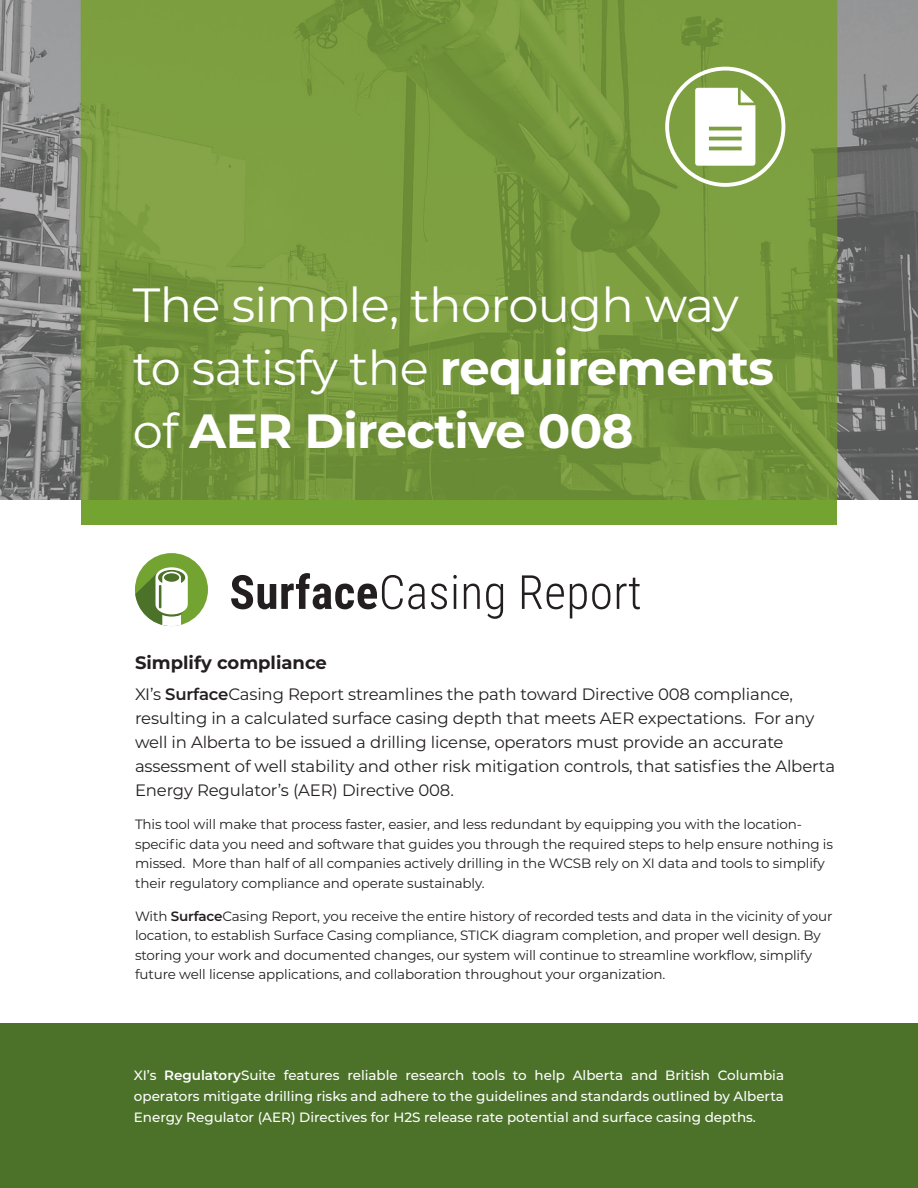
<style>
.page{position:relative;width:918px;height:1188px;background:#fff}
.page>*{position:absolute;margin:0;border:0;box-sizing:border-box;transform-origin:0 0}
.t1{font:48px/63px "Montserrat";letter-spacing:-.015em;color:#fff}
.t2{font:700 18px "Montserrat";color:#231f20}
.t3{font:16.5px/24px "Montserrat";letter-spacing:-.01em;color:#231f20}
.t4{font:13.5px/19.5px "Montserrat";letter-spacing:-.01em;color:#231f20}
.t5{font:500 13.5px/21px "Montserrat";color:#fff;text-align:justify}
.s1{font-weight:700}
.s2{font-weight:600}
</style>
<div class="page">
<div style="left:0;top:1023px;width:918px;height:165px;background:#4c722a"></div>
<div style="left:81px;top:498px;width:756px;height:27px;background:#73a432"></div>
<img style="left:0;top:0;width:918px;height:500px">
<svg style="left:665px;top:67px;width:120px;height:120px"></svg>
<svg style="left:231px;top:573px;width:194px;height:36px"></svg>
<svg style="left:431px;top:584px;width:16px;height:25px"></svg>
<svg style="left:453px;top:575px;width:4px;height:34px"></svg>
<svg style="left:464px;top:584px;width:16px;height:25px"></svg>
<svg style="left:486px;top:584px;width:17px;height:35px"></svg>
<svg style="left:522px;top:575px;width:42px;height:34px"></svg>
<svg style="left:570px;top:584px;width:40px;height:34px"></svg>
<svg style="left:617px;top:578px;width:23px;height:31px"></svg>
<div style="left:135px;top:553px;width:73px;height:73px;background:#73a432;border-radius:50%"></div>
<svg style="left:135px;top:567px;width:53px;height:59px"></svg>
<h1 class="t1" style="left:133px;top:272px;width:643px">The simple, thorough way to satisfy the <span class="s1">requirements </span>of <span class="s1">AER Directive 008</span></h1>
<h2 class="t2" style="left:135px;top:650px;width:194px">Simplify compliance</h2>
<p class="t3" style="left:135px;top:682px;width:702px">XI’s <span class="s2">Surface</span>Casing Report streamlines the path toward Directive 008 compliance, resulting in a calculated surface casing depth that meets AER expectations. For any well in Alberta to be issued a drilling license, operators must provide an accurate assessment of well stability and other risk mitigation controls, that satisfies the Alberta Energy Regulator’s (AER) Directive 008.</p>
<p class="t4" style="left:135px;top:814px;width:700px">This tool will make that process faster, easier, and less redundant by equipping you with the location&shy;specific data you need and software that guides you through the required steps to help ensure nothing is missed. More than half of all companies actively drilling in the WCSB rely on XI data and tools to simplify their regulatory compliance and operate sustainably.</p>
<p class="t4" style="left:135px;top:906px;width:699px">With <span class="s2">Surface</span>Casing Report, you receive the entire history of recorded tests and data in the vicinity of your location, to establish Surface Casing compliance, STICK diagram completion, and proper well design. By storing your work and documented changes, our system will continue to streamline workflow, simplify future well license applications, and collaboration throughout your organization.</p>
<p class="t5" style="left:134px;top:1064px;width:652px">XI’s <span class="s2">Regulatory</span>Suite features reliable research tools to help Alberta and British Columbia operators mitigate drilling risks and adhere to the guidelines and standards outlined by Alberta Energy Regulator (AER) Directives for H2S release rate potential and surface casing depths.</p>
</div>
